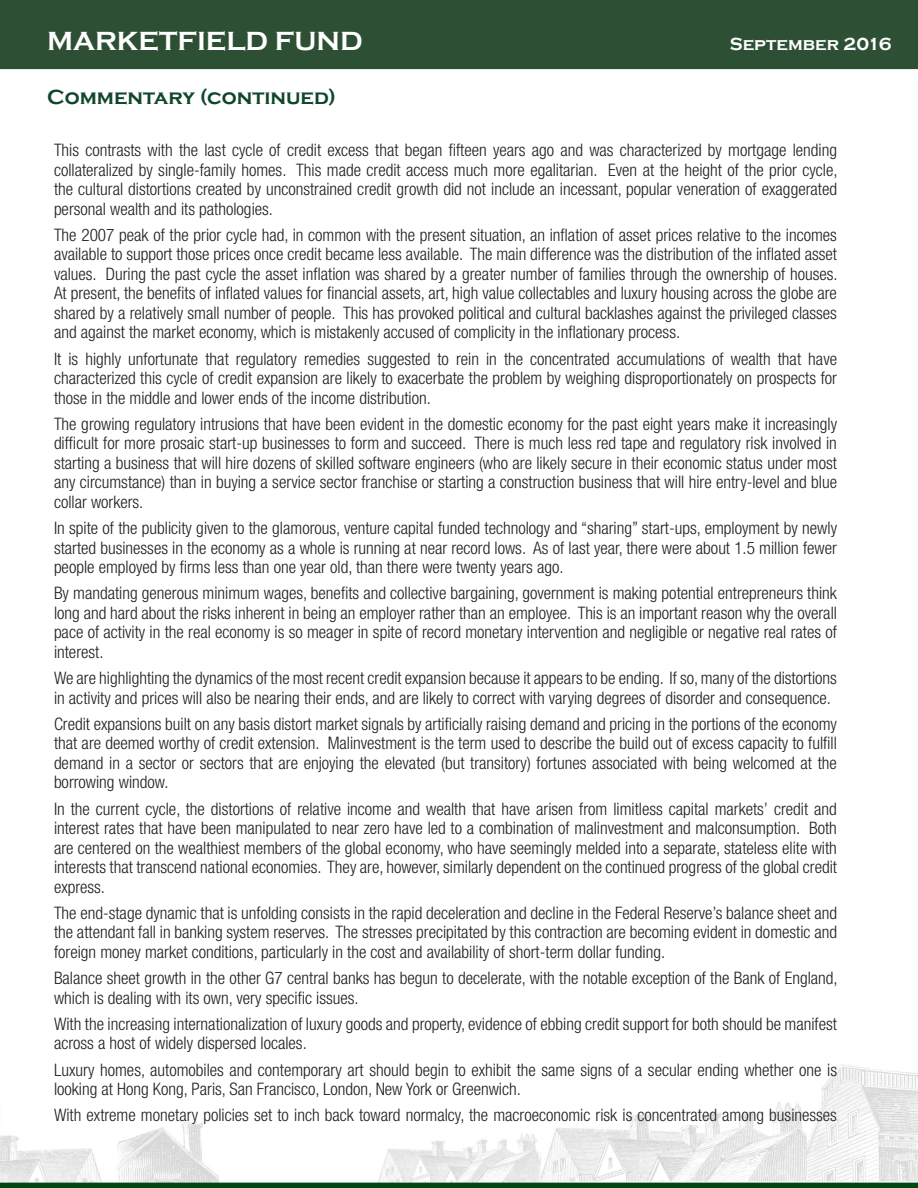
<style>
.page{position:relative;width:918px;height:1188px;background:#fff}
.page>*{position:absolute;margin:0;border:0;box-sizing:border-box;transform-origin:0 0}
.Date{font:700 27px "Copperplate Gothic";color:#fff}
.Heading_3{font:700 21px "Copperplate Gothic";color:#10472c}
.Date-2{font:700 18px "Copperplate Gothic";color:#fff}
.perf_disclosure{font:300 condensed 17.25px/19.5px "Helvetica Neue";color:#231f20;text-align:justify}
</style>
<div class="page">
<div style="left:0;top:0;width:918px;height:69px;background:#2d5035"></div>
<img style="left:0;top:1064px;width:918px;height:124px">
<p class="Date" style="left:47px;top:27px;width:317px">MARKETFIELD FUND</p>
<p class="Date-2" style="left:730px;top:34px;width:164px">September 2016</p>
<p class="Heading_3" style="left:47px;top:85px;width:290px">Commentary (continued)</p>
<p class="perf_disclosure" style="left:54px;top:140px;width:785px">This contrasts with the last cycle of credit excess that began fifteen years ago and was characterized by mortgage lending collateralized by single-family homes. This made credit access much more egalitarian. Even at the height of the prior cycle, the cultural distortions created by unconstrained credit growth did not include an incessant, popular veneration of exaggerated personal wealth and its pathologies.</p>
<p class="perf_disclosure" style="left:54px;top:225px;width:785px">The 2007 peak of the prior cycle had, in common with the present situation, an inflation of asset prices relative to the incomes available to support those prices once credit became less available. The main difference was the distribution of the inflated asset values. During the past cycle the asset inflation was shared by a greater number of families through the ownership of houses.<br>At present, the benefits of inflated values for financial assets, art, high value collectables and luxury housing across the globe are shared by a relatively small number of people. This has provoked political and cultural backlashes against the privileged classes and against the market economy, which is mistakenly accused of complicity in the inflationary process.</p>
<p class="perf_disclosure" style="left:54px;top:349px;width:785px">It is highly unfortunate that regulatory remedies suggested to rein in the concentrated accumulations of wealth that have characterized this cycle of credit expansion are likely to exacerbate the problem by weighing disproportionately on prospects for those in the middle and lower ends of the income distribution.</p>
<p class="perf_disclosure" style="left:54px;top:414px;width:785px">The growing regulatory intrusions that have been evident in the domestic economy for the past eight years make it increasingly difficult for more prosaic start-up businesses to form and succeed. There is much less red tape and regulatory risk involved in starting a business that will hire dozens of skilled software engineers (who are likely secure in their economic status under most any circumstance) than in buying a service sector franchise or starting a construction business that will hire entry-level and blue collar workers.</p>
<p class="perf_disclosure" style="left:54px;top:518px;width:785px">In spite of the publicity given to the glamorous, venture capital funded technology and “sharing” start-ups, employment by newly started businesses in the economy as a whole is running at near record lows. As of last year, there were about 1.5 million fewer people employed by firms less than one year old, than there were twenty years ago.</p>
<p class="perf_disclosure" style="left:54px;top:583px;width:785px">By mandating generous minimum wages, benefits and collective bargaining, government is making potential entrepreneurs think long and hard about the risks inherent in being an employer rather than an employee. This is an important reason why the overall pace of activity in the real economy is so meager in spite of record monetary intervention and negligible or negative real rates of interest.</p>
<p class="perf_disclosure" style="left:54px;top:668px;width:784px">We are highlighting the dynamics of the most recent credit expansion because it appears to be ending. If so, many of the distortions in activity and prices will also be nearing their ends, and are likely to correct with varying degrees of disorder and consequence.</p>
<p class="perf_disclosure" style="left:54px;top:714px;width:785px">Credit expansions built on any basis distort market signals by artificially raising demand and pricing in the portions of the economy that are deemed worthy of credit extension. Malinvestment is the term used to describe the build out of excess capacity to fulfill demand in a sector or sectors that are enjoying the elevated (but transitory) fortunes associated with being welcomed at the borrowing window.</p>
<p class="perf_disclosure" style="left:54px;top:799px;width:785px">In the current cycle, the distortions of relative income and wealth that have arisen from limitless capital markets’ credit and interest rates that have been manipulated to near zero have led to a combination of malinvestment and malconsumption. Both are centered on the wealthiest members of the global economy, who have seemingly melded into a separate, stateless elite with interests that transcend national economies. They are, however, similarly dependent on the continued progress of the global credit express.</p>
<p class="perf_disclosure" style="left:54px;top:903px;width:785px">The end-stage dynamic that is unfolding consists in the rapid deceleration and decline in the Federal Reserve’s balance sheet and the attendant fall in banking system reserves. The stresses precipitated by this contraction are becoming evident in domestic and foreign money market conditions, particularly in the cost and availability of short-term dollar funding.</p>
<p class="perf_disclosure" style="left:54px;top:968px;width:785px">Balance sheet growth in the other G7 central banks has begun to decelerate, with the notable exception of the Bank of England, which is dealing with its own, very specific issues.</p>
<p class="perf_disclosure" style="left:54px;top:1014px;width:784px">With the increasing internationalization of luxury goods and property, evidence of ebbing credit support for both should be manifest across a host of widely dispersed locales.</p>
<p class="perf_disclosure" style="left:54px;top:1060px;width:785px">Luxury homes, automobiles and contemporary art should begin to exhibit the same signs of a secular ending whether one is looking at Hong Kong, Paris, San Francisco, London, New York or Greenwich.</p>
<p class="perf_disclosure" style="left:54px;top:1105px;width:785px">With extreme monetary policies set to inch back toward normalcy, the macroeconomic risk is concentrated among businesses</p>
</div>
